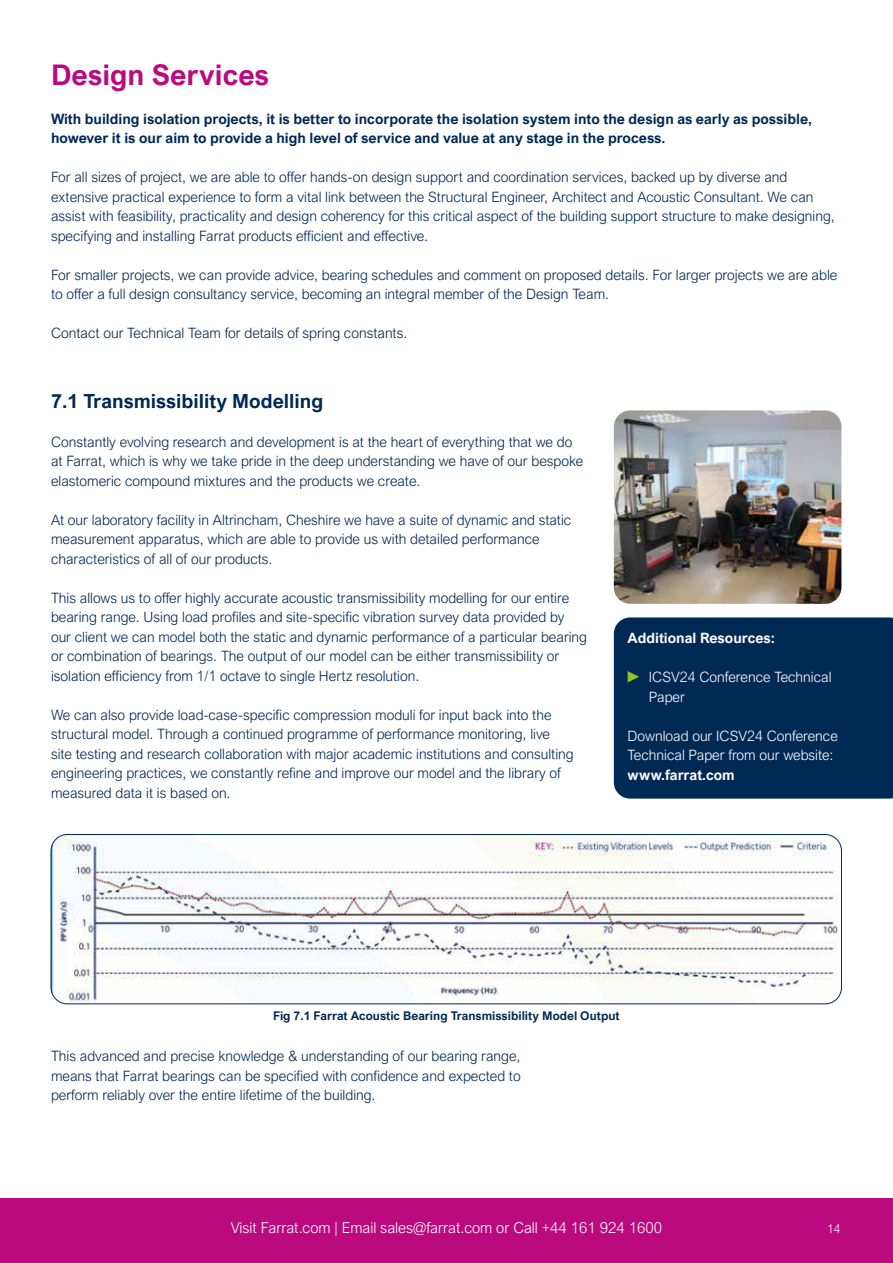
<style>
.page{position:relative;width:893px;height:1263px;background:#fff}
.page>*{position:absolute;margin:0;border:0;box-sizing:border-box;transform-origin:0 0}
.t1{font:700 28.5px "Arial Nova";color:#ba0a7e}
.t2{font:700 19.5px "Arial Nova";color:#002954}
.t3{font:300 15px "Arial Nova";color:#fff}
.t4{font:300 14.25px/19.5px "Arial Nova";color:#002954}
.t5{font:700 14.25px/19.5px "Arial Nova";color:#002954}
.t6{font:300 14.25px/19.5px "Arial Nova";color:#fff}
.t7{font:700 14.25px "Arial Nova";color:#fff}
.t8{font:700 12px "Arial Nova";color:#002954}
.t9{font:300 12px "Arial Nova";color:#fff}
</style>
<div class="page">
<div style="left:0;top:1198px;width:893px;height:65px;background:#ba0a7e"></div>
<img style="left:614px;top:410px;width:227px;height:194px">
<div style="left:614px;top:617px;width:279px;height:182px;background:#002954"></div>
<img style="left:51px;top:834px;width:790px;height:170px">
<div style="left:51px;top:834px;width:791px;height:170px;border:1px solid #002954;border-radius:16px"></div>
<svg style="left:628px;top:671px;width:11px;height:11px"></svg>
<h1 class="t1" style="left:51px;top:58px;width:220px">Design Services</h1>
<p class="t5" style="left:51px;top:109px;width:762px">With building isolation projects, it is better to incorporate the isolation system into the design as early as possible, however it is our aim to provide a high level of service and value at any stage in the process.</p>
<p class="t4" style="left:51px;top:167px;width:785px">For all sizes of project, we are able to offer hands-on design support and coordination services, backed up by diverse and extensive practical experience to form a vital link between the Structural Engineer, Architect and Acoustic Consultant. We can assist with feasibility, practicality and design coherency for this critical aspect of the building support structure to make designing, specifying and installing Farrat products efficient and effective.</p>
<p class="t4" style="left:51px;top:265px;width:788px">For smaller projects, we can provide advice, bearing schedules and comment on proposed details. For larger projects we are able to offer a full design consultancy service, becoming an integral member of the Design Team.</p>
<p class="t4" style="left:51px;top:323px;width:358px">Contact our Technical Team for details of spring constants.</p>
<h2 class="t2" style="left:51px;top:390px;width:274px">7.1 Transmissibility Modelling</h2>
<p class="t4" style="left:51px;top:432px;width:534px">Constantly evolving research and development is at the heart of everything that we do at Farrat, which is why we take pride in the deep understanding we have of our bespoke elastomeric compound mixtures and the products we create.</p>
<p class="t4" style="left:51px;top:510px;width:522px">At our laboratory facility in Altrincham, Cheshire we have a suite of dynamic and static measurement apparatus, which are able to provide us with detailed performance characteristics of all of our products.</p>
<p class="t4" style="left:51px;top:588px;width:538px">This allows us to offer highly accurate acoustic transmissibility modelling for our entire bearing range. Using load profiles and site-specific vibration survey data provided by our client we can model both the static and dynamic performance of a particular bearing or combination of bearings. The output of our model can be either transmissibility or isolation efficiency from 1/1 octave to single Hertz resolution.</p>
<p class="t4" style="left:51px;top:705px;width:524px">We can also provide load-case-specific compression moduli for input back into the structural model. Through a continued programme of performance monitoring, live site testing and research collaboration with major academic institutions and consulting engineering practices, we constantly refine and improve our model and the library of measured data it is based on.</p>
<p class="t7" style="left:628px;top:630px;width:149px">Additional Resources:</p>
<p class="t6" style="left:649px;top:667px;width:184px">ICSV24 Conference Technical<br>Paper</p>
<p class="t6" style="left:628px;top:726px;width:212px">Download our ICSV24 Conference<br>Technical Paper from our website:</p>
<p class="t7" style="left:628px;top:766px;width:109px">www.farrat.com</p>
<p class="t8" style="left:273px;top:1009px;width:348px">Fig 7.1 Farrat Acoustic Bearing Transmissibility Model Output</p>
<p class="t4" style="left:51px;top:1046px;width:471px;text-align:justify">This advanced and precise knowledge &amp; understanding of our bearing range, means that Farrat bearings can be specified with confidence and expected to perform reliably over the entire lifetime of the building.</p>
<p class="t3" style="left:231px;top:1219px;width:433px">Visit Farrat.com | Email sales@farrat.com or Call +44 161 924 1600</p>
<p class="t9" style="left:827px;top:1222px;width:15px">14</p>
</div>
